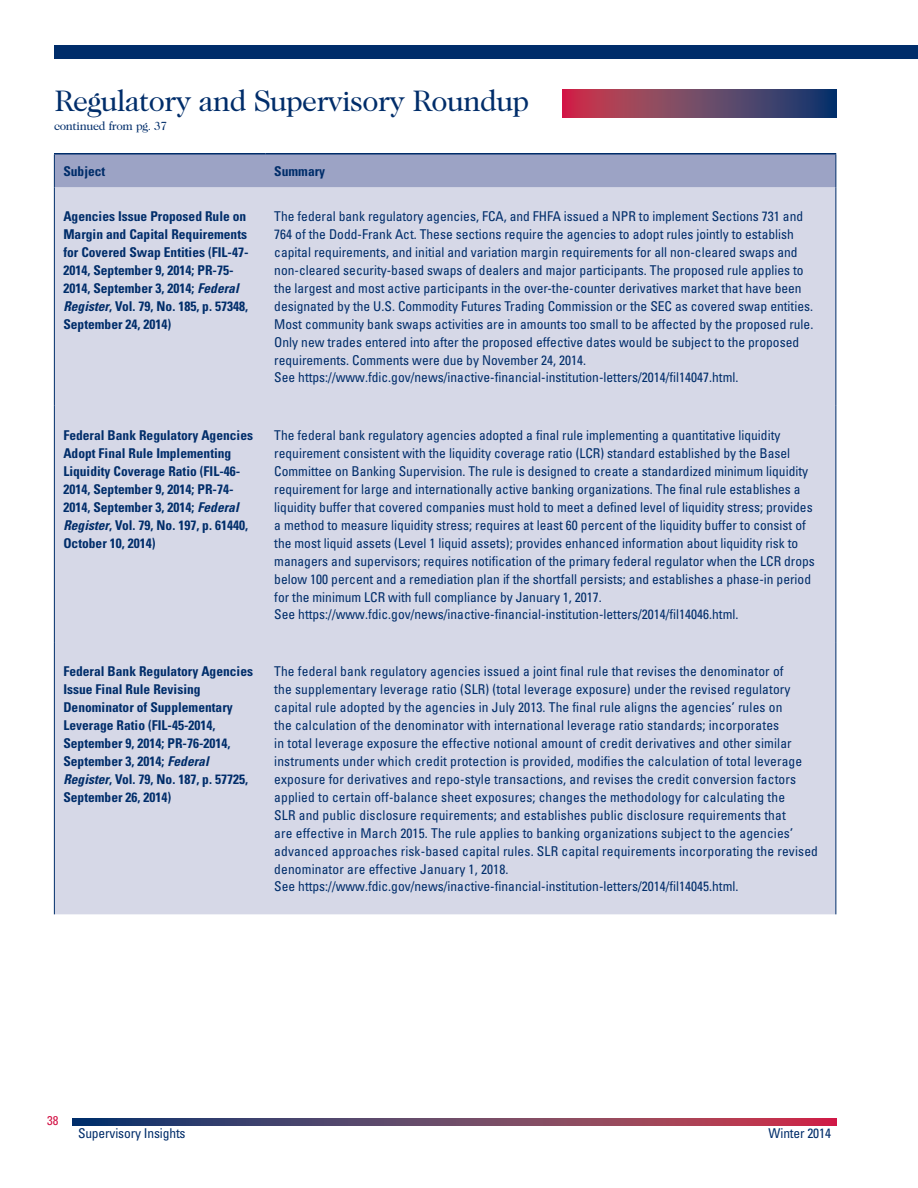
<style>
.page{position:relative;width:918px;height:1188px;background:#fff}
.page>*{position:absolute;margin:0;border:0;box-sizing:border-box;transform-origin:0 0}
.HeadA{font:30px "Caslon 224 Std";letter-spacing:-.025em;color:#002d6a}
.t1{font:condensed 13.5px/17.9px "Univers LT Std";color:#002d6a}
.t2{font:700 condensed 13.5px/18px "Univers LT Std";color:#002d6a}
.t3{font:condensed 12.75px "Univers LT Std";color:#d31245}
.t4{font:12px "Caslon 224 Std";letter-spacing:-.025em;color:#002d6a}
.s1{font-style:italic}
</style>
<div class="page">
<div style="left:54px;top:45px;width:864px;height:13px;background:#002d6a"></div>
<svg style="left:72px;top:1119px;width:765px;height:6px;background:#6e4162"></svg>
<div style="left:55px;top:154px;width:781px;height:34px;background:#9ca3c5"></div>
<div style="left:55px;top:188px;width:781px;height:726px;background:#d6d8e7"></div>
<hr style="left:54px;top:153px;width:211px;height:1px;background:#002d6a">
<hr style="left:265px;top:153px;width:571px;height:1px;background:#002d6a">
<hr style="left:54px;top:188px;width:1px;height:218px;background:#002d6a">
<hr style="left:836px;top:188px;width:1px;height:218px;background:#002d6a">
<hr style="left:54px;top:406px;width:1px;height:236px;background:#002d6a">
<hr style="left:836px;top:406px;width:1px;height:236px;background:#002d6a">
<hr style="left:54px;top:642px;width:1px;height:272px;background:#002d6a">
<hr style="left:836px;top:642px;width:1px;height:272px;background:#002d6a">
<hr style="left:54px;top:154px;width:1px;height:34px;background:#002d6a">
<hr style="left:836px;top:154px;width:1px;height:34px;background:#002d6a">
<svg style="left:562px;top:89px;width:275px;height:28px;background:#704062"></svg>
<p class="HeadA" style="left:54px;top:83px;width:477px">Regulatory and Supervisory Roundup</p>
<p class="t4" style="left:54px;top:119px;width:115px">continued from pg. 37</p>
<p class="t2" style="left:63px;top:162px;width:44px">Subject</p>
<p class="t2" style="left:274px;top:162px;width:52px">Summary</p>
<p class="t2" style="left:63px;top:207px;width:187px">Agencies Issue Proposed Rule on<br>Margin and Capital Requirements for Covered Swap Entities (FIL-47-<br>2014, September 9, 2014; PR-75-<br>2014, September 3, 2014; <span class="s1">Federal<br>Register</span>, Vol. 79, No. 185, p. 57348,<br>September 24, 2014)</p>
<p class="t1" style="left:274px;top:207px;width:541px">The federal bank regulatory agencies, FCA, and FHFA issued a NPR to implement Sections 731 and 764 of the Dodd-Frank Act. These sections require the agencies to adopt rules jointly to establish capital requirements, and initial and variation margin requirements for all non-cleared swaps and non-cleared security-based swaps of dealers and major participants. The proposed rule applies to the largest and most active participants in the over-the-counter derivatives market that have been designated by the U.S. Commodity Futures Trading Commission or the SEC as covered swap entities.<br>Most community bank swaps activities are in amounts too small to be affected by the proposed rule.<br>Only new trades entered into after the proposed effective dates would be subject to the proposed requirements. Comments were due by November 24, 2014.<br>See https://www.fdic.gov/news/inactive-financial-institution-letters/2014/fil14047.html.</p>
<p class="t2" style="left:63px;top:426px;width:191px">Federal Bank Regulatory Agencies<br>Adopt Final Rule Implementing<br>Liquidity Coverage Ratio (FIL-46-<br>2014, September 9, 2014; PR-74-<br>2014, September 3, 2014; <span class="s1">Federal<br>Register</span>, Vol. 79, No. 197, p. 61440,<br>October 10, 2014)</p>
<p class="t1" style="left:274px;top:426px;width:542px">The federal bank regulatory agencies adopted a final rule implementing a quantitative liquidity requirement consistent with the liquidity coverage ratio (LCR) standard established by the Basel Committee on Banking Supervision. The rule is designed to create a standardized minimum liquidity requirement for large and internationally active banking organizations. The final rule establishes a liquidity buffer that covered companies must hold to meet a defined level of liquidity stress; provides a method to measure liquidity stress; requires at least 60 percent of the liquidity buffer to consist of the most liquid assets (Level 1 liquid assets); provides enhanced information about liquidity risk to managers and supervisors; requires notification of the primary federal regulator when the LCR drops below 100 percent and a remediation plan if the shortfall persists; and establishes a phase-in period for the minimum LCR with full compliance by January 1, 2017.<br>See https://www.fdic.gov/news/inactive-financial-institution-letters/2014/fil14046.html.</p>
<p class="t2" style="left:63px;top:662px;width:191px">Federal Bank Regulatory Agencies<br>Issue Final Rule Revising<br>Denominator of Supplementary<br>Leverage Ratio (FIL-45-2014,<br>September 9, 2014; PR-76-2014,<br>September 3, 2014; <span class="s1">Federal<br>Register</span>, Vol. 79, No. 187, p. 57725,<br>September 26, 2014)</p>
<p class="t1" style="left:274px;top:662px;width:545px">The federal bank regulatory agencies issued a joint final rule that revises the denominator of<br>the supplementary leverage ratio (SLR) (total leverage exposure) under the revised regulatory capital rule adopted by the agencies in July 2013. The final rule aligns the agencies’ rules on<br>the calculation of the denominator with international leverage ratio standards; incorporates<br>in total leverage exposure the effective notional amount of credit derivatives and other similar instruments under which credit protection is provided, modifies the calculation of total leverage exposure for derivatives and repo-style transactions, and revises the credit conversion factors applied to certain off-balance sheet exposures; changes the methodology for calculating the<br>SLR and public disclosure requirements; and establishes public disclosure requirements that<br>are effective in March 2015. The rule applies to banking organizations subject to the agencies’ advanced approaches risk-based capital rules. SLR capital requirements incorporating the revised denominator are effective January 1, 2018.<br>See https://www.fdic.gov/news/inactive-financial-institution-letters/2014/fil14045.html.</p>
<p class="t3" style="left:47px;top:1113px;width:13px">38</p>
<p class="t1" style="left:78px;top:1124px;width:109px">Supervisory Insights</p>
<p class="t1" style="left:769px;top:1124px;width:64px">Winter 2014</p>
</div>
